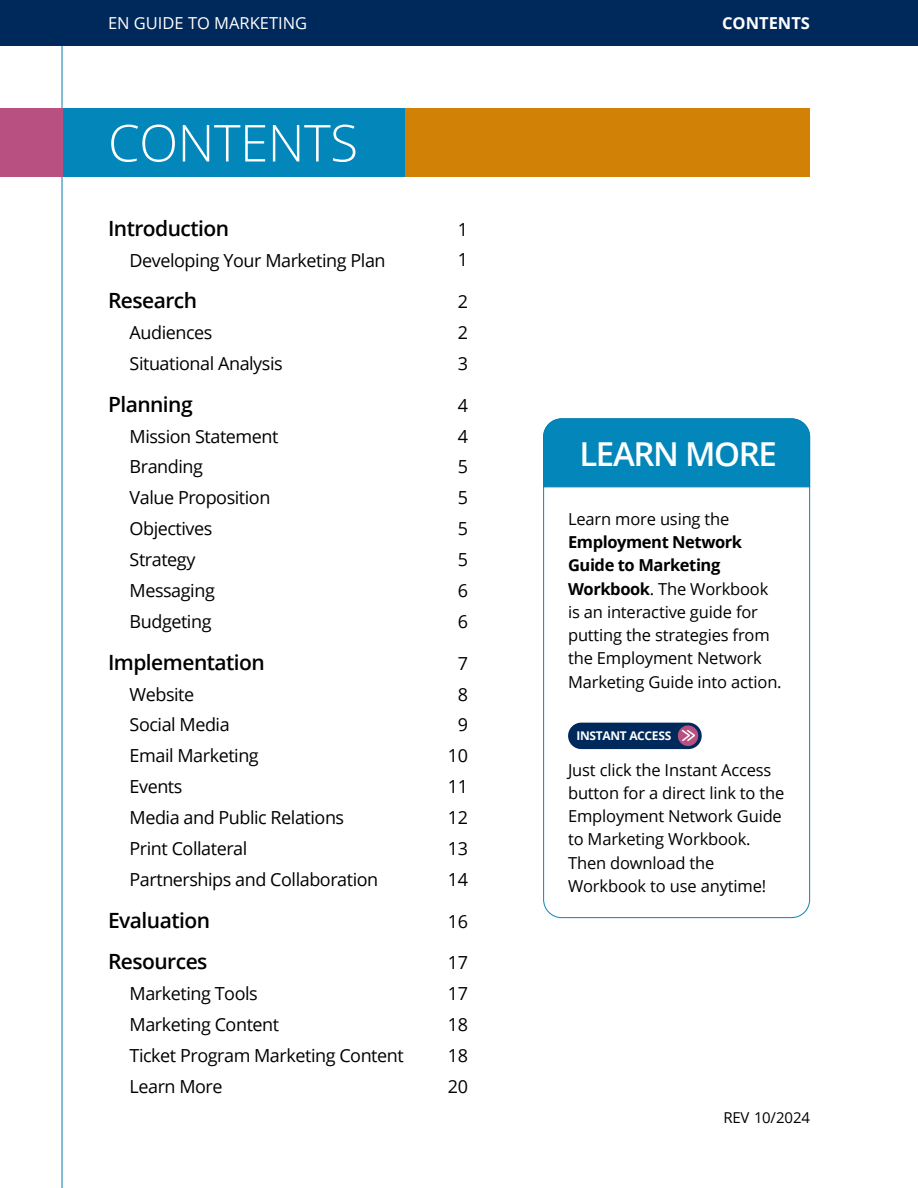
<style>
.page{position:relative;width:918px;height:1188px;background:#fff}
.page>*{position:absolute;margin:0;border:0;box-sizing:border-box;transform-origin:0 0}
.Heading_2{font:300 51px "Open Sans";letter-spacing:-.01em;color:#fff}
.Heading_3{font:600 33px "Open Sans";letter-spacing:-.04em;color:#fff}
.TOC_1{font:600 21px "Open Sans";letter-spacing:-.025em;color:#000}
.TOC_2{font:18px "Open Sans";letter-spacing:-.025em;color:#000}
.TOC_1-2{font:18px "Open Sans";color:#000}
.Body{font:16.5px/23.2px "Open Sans";letter-spacing:-.01em;color:#000}
.t1{font:16.5px "Open Sans";color:#fff}
.t2{font:700 16.5px "Open Sans";color:#fff}
.t3{font:15px "Open Sans";letter-spacing:-.01em;color:#000}
.t4{font:700 12px "Open Sans";letter-spacing:-.025em;color:#fff}
.s1{font-weight:700}
</style>
<div class="page">
<hr style="left:62px;top:0;width:1px;height:1188px;background:#067faf">
<div style="left:1px;top:0;width:917px;height:45px;background:#00295b"></div>
<div style="left:1px;top:108px;width:545px;height:69px;background:#0387ba"></div>
<div style="left:0;top:108px;width:62px;height:69px;background:#b95082"></div>
<div style="left:405px;top:108px;width:405px;height:69px;background:#d18106"></div>
<div style="left:543px;top:418px;width:267px;height:70px;background:#0387ba"></div>
<div style="left:568px;top:723px;width:134px;height:26px;background:#00295b;border-radius:13px"></div>
<svg style="left:678px;top:725px;width:20px;height:21px"></svg>
<svg style="left:680px;top:728px;width:17px;height:15px"></svg>
<p class="t1" style="left:108px;top:12px;width:201px">EN GUIDE TO MARKETING</p>
<p class="t2" style="left:722px;top:12px;width:89px">CONTENTS</p>
<h2 class="Heading_2" style="left:108px;top:108px;width:252px">CONTENTS</h2>
<p class="TOC_1" style="left:108px;top:214px;width:123px">Introduction</p>
<p class="TOC_1-2" style="left:458px;top:217px;width:12px">1</p>
<p class="TOC_2" style="left:130px;top:248px;width:258px">Developing Your Marketing Plan</p>
<p class="TOC_2" style="left:458px;top:248px;width:12px">1</p>
<p class="TOC_1" style="left:108px;top:286px;width:91px">Research</p>
<p class="TOC_1-2" style="left:458px;top:289px;width:12px">2</p>
<p class="TOC_2" style="left:130px;top:320px;width:84px">Audiences</p>
<p class="TOC_2" style="left:458px;top:320px;width:12px">2</p>
<p class="TOC_2" style="left:130px;top:351px;width:155px">Situational Analysis</p>
<p class="TOC_2" style="left:458px;top:351px;width:12px">3</p>
<p class="TOC_1" style="left:108px;top:390px;width:86px">Planning</p>
<p class="TOC_1-2" style="left:458px;top:393px;width:12px">4</p>
<p class="TOC_2" style="left:130px;top:424px;width:150px">Mission Statement</p>
<p class="TOC_2" style="left:458px;top:424px;width:12px">4</p>
<p class="TOC_2" style="left:130px;top:455px;width:75px">Branding</p>
<p class="TOC_2" style="left:458px;top:455px;width:12px">5</p>
<p class="TOC_2" style="left:130px;top:486px;width:142px">Value Proposition</p>
<p class="TOC_2" style="left:458px;top:486px;width:12px">5</p>
<p class="TOC_2" style="left:130px;top:516px;width:84px">Objectives</p>
<p class="TOC_2" style="left:458px;top:516px;width:12px">5</p>
<p class="TOC_2" style="left:130px;top:547px;width:67px">Strategy</p>
<p class="TOC_2" style="left:458px;top:547px;width:12px">5</p>
<p class="TOC_2" style="left:130px;top:578px;width:87px">Messaging</p>
<p class="TOC_2" style="left:458px;top:578px;width:12px">6</p>
<p class="TOC_2" style="left:130px;top:609px;width:83px">Budgeting</p>
<p class="TOC_2" style="left:458px;top:609px;width:12px">6</p>
<p class="TOC_1" style="left:108px;top:648px;width:158px">Implementation</p>
<p class="TOC_1-2" style="left:458px;top:651px;width:12px">7</p>
<p class="TOC_2" style="left:130px;top:682px;width:66px">Website</p>
<p class="TOC_2" style="left:458px;top:682px;width:12px">8</p>
<p class="TOC_2" style="left:130px;top:713px;width:102px">Social Media</p>
<p class="TOC_2" style="left:458px;top:713px;width:12px">9</p>
<p class="TOC_2" style="left:130px;top:744px;width:131px">Email Marketing</p>
<p class="TOC_2" style="left:448px;top:744px;width:22px">10</p>
<p class="TOC_2" style="left:130px;top:774px;width:54px">Events</p>
<p class="TOC_2" style="left:448px;top:774px;width:22px">11</p>
<p class="TOC_2" style="left:130px;top:805px;width:216px">Media and Public Relations</p>
<p class="TOC_2" style="left:448px;top:805px;width:22px">12</p>
<p class="TOC_2" style="left:130px;top:836px;width:119px">Print Collateral</p>
<p class="TOC_2" style="left:448px;top:836px;width:22px">13</p>
<p class="TOC_2" style="left:130px;top:867px;width:250px">Partnerships and Collaboration</p>
<p class="TOC_2" style="left:448px;top:867px;width:22px">14</p>
<p class="TOC_1" style="left:108px;top:906px;width:104px">Evaluation</p>
<p class="TOC_1-2" style="left:448px;top:909px;width:22px">16</p>
<p class="TOC_1" style="left:108px;top:947px;width:101px">Resources</p>
<p class="TOC_1-2" style="left:448px;top:951px;width:22px">17</p>
<p class="TOC_2" style="left:130px;top:981px;width:130px">Marketing Tools</p>
<p class="TOC_2" style="left:448px;top:981px;width:22px">17</p>
<p class="TOC_2" style="left:130px;top:1012px;width:151px">Marketing Content</p>
<p class="TOC_2" style="left:448px;top:1012px;width:22px">18</p>
<p class="TOC_2" style="left:130px;top:1043px;width:276px">Ticket Program Marketing Content</p>
<p class="TOC_2" style="left:448px;top:1043px;width:22px">18</p>
<p class="TOC_2" style="left:130px;top:1074px;width:95px">Learn More</p>
<p class="TOC_2" style="left:448px;top:1074px;width:22px">20</p>
<h3 class="Heading_3" style="left:579px;top:431px;width:199px">LEARN MORE</h3>
<p class="Body" style="left:568px;top:507px;width:215px">Learn more using the<br><span class="s1">Employment Network<br>Guide to Marketing<br>Workbook</span>. The Workbook is an interactive guide for putting the strategies from the Employment Network<br>Marketing Guide into action.</p>
<p class="t4" style="left:576px;top:728px;width:97px">INSTANT ACCESS</p>
<p class="Body" style="left:568px;top:758px;width:218px">Just click the Instant Access button for a direct link to the<br>Employment Network Guide to Marketing Workbook.<br>Then download the<br>Workbook to use anytime!</p>
<p class="t3" style="left:723px;top:1107px;width:88px">REV 10/2024</p>
</div>
